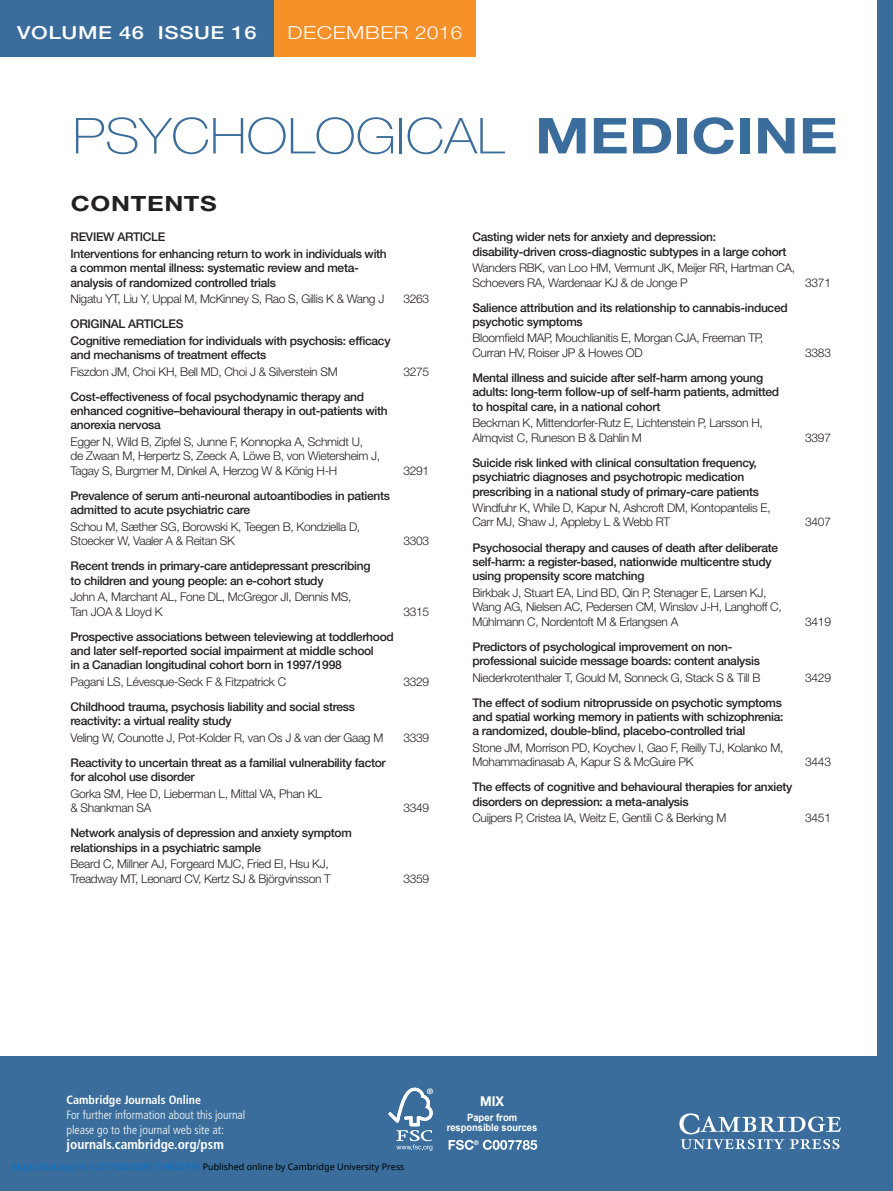
<style>
.page{position:relative;width:893px;height:1191px;background:#fff}
.page>*{position:absolute;margin:0;border:0;box-sizing:border-box;transform-origin:0 0}
.t1{font:100 49.5px "Helvetica Neue";color:#3a6d9b;scale:1.11 1}
.t2{font:700 21px "Helvetica Neue";letter-spacing:.025em;color:#231f20;scale:1.22 1}
.t3{font:500 18px "Helvetica Neue";letter-spacing:.025em;color:#fff;scale:1.22 1}
.t4{font:300 18px "Helvetica Neue";letter-spacing:.025em;color:#fff;scale:1.22 1}
.t5{font:700 condensed 13.5px "Frutiger";color:#fff}
.t6{font:700 13.5px "Helvetica Neue";color:#fff;scale:.95 1}
.t7{font:500 12px/14.4px "Helvetica Neue";letter-spacing:-.025em;color:#231f20}
.t8{font:300 12px/14.4px "Helvetica Neue";letter-spacing:-.025em;color:#231f20}
.t9{font:300 condensed 12px/15px "Frutiger";color:#fff}
.t10{font:700 10.2px "Arial";color:#fff;scale:.91 1}
.t11{font:700 10.05px "Arial";color:#fff;scale:.95 1}
.t12{font:9px "Noto Sans";color:#0172cf}
.t13{font:700 7.65px "Helvetica Neue";color:#fff}
.t14{font:700 6.45px "Helvetica Neue";color:#fff}
.s1{font-weight:700}
.s2{font-weight:500}
.s3{color:#000}
</style>
<div class="page">
<div style="left:0;top:1056px;width:893px;height:135px;background:#3a6d9b"></div>
<svg style="left:679px;top:1113px;width:162px;height:36px"></svg>
<div style="left:0;top:0;width:275px;height:56px;background:#3a6d9b"></div>
<div style="left:274px;top:0;width:202px;height:56px;background:#f69029"></div>
<div style="left:877px;top:0;width:16px;height:1191px;background:#3a6d9b"></div>
<svg style="left:388px;top:1087px;width:45px;height:63px"></svg>
<svg style="left:449px;top:1139px;width:25px;height:10px"></svg>
<svg style="left:483px;top:1139px;width:54px;height:10px"></svg>
<p class="t3" style="left:17px;top:26px;width:198px">VOLUME 46 ISSUE 16</p>
<p class="t4" style="left:288px;top:26px;width:145px">DECEMBER 2016</p>
<p class="t1" style="left:72px;top:118px;width:691px">PSYCHOLOGICAL <span class="s1">MEDICINE</span></p>
<p class="t2" style="left:71px;top:196px;width:121px">CONTENTS</p>
<p class="t7" style="left:71px;top:230px;width:318px;line-height:16.5px">REVIEW ARTICLE<br>Interventions for enhancing return to work in individuals with</p>
<p class="t7" style="left:71px;top:262px;width:290px">a common mental illness: systematic review and meta&shy;analysis of randomized controlled trials</p>
<p class="t8" style="left:71px;top:293px;width:315px">Nigatu YT, Liu Y, Uppal M, McKinney S, Rao S, Gillis K &amp; Wang J</p>
<p class="t8" style="left:403px;top:293px;width:27px">3263</p>
<p class="t7" style="left:71px;top:317px;width:321px;line-height:16.5px">ORIGINAL ARTICLES<br>Cognitive remediation for individuals with psychosis: efficacy</p>
<p class="t8" style="left:71px;top:348px;width:269px;line-height:16.5px"><span class="s2">and mechanisms of treatment effects<br></span>Fiszdon JM, Choi KH, Bell MD, Choi J &amp; Silverstein SM</p>
<p class="t8" style="left:403px;top:365px;width:27px">3275</p>
<p class="t7" style="left:71px;top:390px;width:319px">Cost-effectiveness of focal psychodynamic therapy and enhanced cognitive–behavioural therapy in out-patients with anorexia nervosa</p>
<p class="t8" style="left:71px;top:435px;width:311px">Egger N, Wild B, Zipfel S, Junne F, Konnopka A, Schmidt U,<br>de Zwaan M, Herpertz S, Zeeck A, Löwe B, von Wietersheim J,<br>Tagay S, Burgmer M, Dinkel A, Herzog W &amp; König H-H</p>
<p class="t7" style="left:71px;top:489px;width:321px">Prevalence of serum anti-neuronal autoantibodies in patients admitted to acute psychiatric care</p>
<p class="t8" style="left:71px;top:520px;width:291px">Schou M, Sæther SG, Borowski K, Teegen B, Kondziella D,<br>Stoecker W, Vaaler A &amp; Reitan SK</p>
<p class="t7" style="left:71px;top:560px;width:301px">Recent trends in primary-care antidepressant prescribing to children and young people: an e-cohort study</p>
<p class="t8" style="left:71px;top:591px;width:282px">John A, Marchant AL, Fone DL, McGregor JI, Dennis MS,<br>Tan JOA &amp; Lloyd K</p>
<p class="t8" style="left:403px;top:464px;width:27px">3291</p>
<p class="t8" style="left:403px;top:535px;width:27px">3303</p>
<p class="t8" style="left:403px;top:605px;width:27px">3315</p>
<p class="t7" style="left:71px;top:630px;width:325px">Prospective associations between televiewing at toddlerhood and later self-reported social impairment at middle school<br>in a Canadian longitudinal cohort born in 1997/1998</p>
<p class="t8" style="left:71px;top:675px;width:217px">Pagani LS, Lévesque-Seck F &amp; Fitzpatrick C</p>
<p class="t8" style="left:403px;top:675px;width:27px">3329</p>
<p class="t7" style="left:71px;top:700px;width:286px">Childhood trauma, psychosis liability and social stress reactivity: a virtual reality study</p>
<p class="t8" style="left:71px;top:731px;width:314px">Veling W, Counotte J, Pot-Kolder R, van Os J &amp; van der Gaag M</p>
<p class="t8" style="left:403px;top:731px;width:27px">3339</p>
<p class="t7" style="left:71px;top:756px;width:317px">Reactivity to uncertain threat as a familial vulnerability factor for alcohol use disorder</p>
<p class="t8" style="left:71px;top:787px;width:253px">Gorka SM, Hee D, Lieberman L, Mittal VA, Phan KL &amp; Shankman SA</p>
<p class="t8" style="left:403px;top:802px;width:27px">3349</p>
<p class="t7" style="left:71px;top:827px;width:283px">Network analysis of depression and anxiety symptom relationships in a psychiatric sample</p>
<p class="t8" style="left:71px;top:858px;width:262px">Beard C, Millner AJ, Forgeard MJC, Fried EI, Hsu KJ,<br>Treadway MT, Leonard CV, Kertz SJ &amp; Björgvinsson T</p>
<p class="t8" style="left:403px;top:872px;width:27px">3359</p>
<p class="t7" style="left:472px;top:231px;width:315px">Casting wider nets for anxiety and depression: disability-driven cross-diagnostic subtypes in a large cohort</p>
<p class="t8" style="left:472px;top:262px;width:324px">Wanders RBK, van Loo HM, Vermunt JK, Meijer RR, Hartman CA,<br>Schoevers RA, Wardenaar KJ &amp; de Jonge P</p>
<p class="t7" style="left:472px;top:301px;width:317px">Salience attribution and its relationship to cannabis-induced psychotic symptoms</p>
<p class="t8" style="left:472px;top:332px;width:293px">Bloomfield MAP, Mouchlianitis E, Morgan CJA, Freeman TP,<br>Curran HV, Roiser JP &amp; Howes OD</p>
<p class="t7" style="left:472px;top:371px;width:308px">Mental illness and suicide after self-harm among young adults: long-term follow-up of self-harm patients, admitted to hospital care, in a national cohort</p>
<p class="t8" style="left:472px;top:417px;width:292px">Beckman K, Mittendorfer-Rutz E, Lichtenstein P, Larsson H,<br>Almqvist C, Runeson B &amp; Dahlin M</p>
<p class="t7" style="left:472px;top:456px;width:288px">Suicide risk linked with clinical consultation frequency, psychiatric diagnoses and psychotropic medication prescribing in a national study of primary-care patients</p>
<p class="t8" style="left:472px;top:502px;width:300px">Windfuhr K, While D, Kapur N, Ashcroft DM, Kontopantelis E,<br>Carr MJ, Shaw J, Appleby L &amp; Webb RT</p>
<p class="t7" style="left:472px;top:541px;width:307px">Psychosocial therapy and causes of death after deliberate self-harm: a register-based, nationwide multicentre study using propensity score matching</p>
<p class="t8" style="left:472px;top:586px;width:311px">Birkbak J, Stuart EA, Lind BD, Qin P, Stenager E, Larsen KJ,<br>Wang AG, Nielsen AC, Pedersen CM, Winsløv J-H, Langhoff C,<br>Mühlmann C, Nordentoft M &amp; Erlangsen A</p>
<p class="t8" style="left:805px;top:276px;width:27px">3371</p>
<p class="t8" style="left:805px;top:346px;width:27px">3383</p>
<p class="t8" style="left:805px;top:431px;width:27px">3397</p>
<p class="t8" style="left:805px;top:516px;width:27px">3407</p>
<p class="t8" style="left:805px;top:615px;width:27px">3419</p>
<p class="t7" style="left:472px;top:640px;width:289px">Predictors of psychological improvement on non&shy;professional suicide message boards: content analysis</p>
<p class="t8" style="left:472px;top:671px;width:289px">Niederkrotenthaler T, Gould M, Sonneck G, Stack S &amp; Till B</p>
<p class="t8" style="left:805px;top:671px;width:27px">3429</p>
<p class="t7" style="left:472px;top:696px;width:313px">The effect of sodium nitroprusside on psychotic symptoms and spatial working memory in patients with schizophrenia: a randomized, double-blind, placebo-controlled trial</p>
<p class="t8" style="left:472px;top:741px;width:312px">Stone JM, Morrison PD, Koychev I, Gao F, Reilly TJ, Kolanko M,<br>Mohammadinasab A, Kapur S &amp; McGuire PK</p>
<p class="t8" style="left:805px;top:756px;width:27px">3443</p>
<p class="t7" style="left:472px;top:781px;width:321px">The effects of cognitive and behavioural therapies for anxiety disorders on depression: a meta-analysis</p>
<p class="t8" style="left:472px;top:812px;width:255px">Cuijpers P, Cristea IA, Weitz E, Gentili C &amp; Berking M</p>
<p class="t8" style="left:805px;top:812px;width:27px">3451</p>
<p class="t9" style="left:67px;top:1093px;width:180px"><span class="s1">Cambridge Journals Online<br></span>For further information about this journal please go to the journal web site at:</p>
<p class="t5" style="left:67px;top:1139px;width:159px">journals.cambridge.org/psm</p>
<p class="t12" style="left:12px;top:1160px;width:394px">https://doi.org/10.1017/S0033291716002919 <span class="s3">Published online by Cambridge University Press</span></p>
<p class="t13" style="left:427px;top:1088px;width:8px">®</p>
<p class="t6" style="left:480px;top:1096px;width:27px">MIX</p>
<p class="t11" style="left:467px;top:1111px;width:54px">Paper from</p>
<p class="t10" style="left:447px;top:1121px;width:101px">responsible sources</p>
<p class="t14" style="left:474px;top:1140px;width:7px">®</p>
</div>
